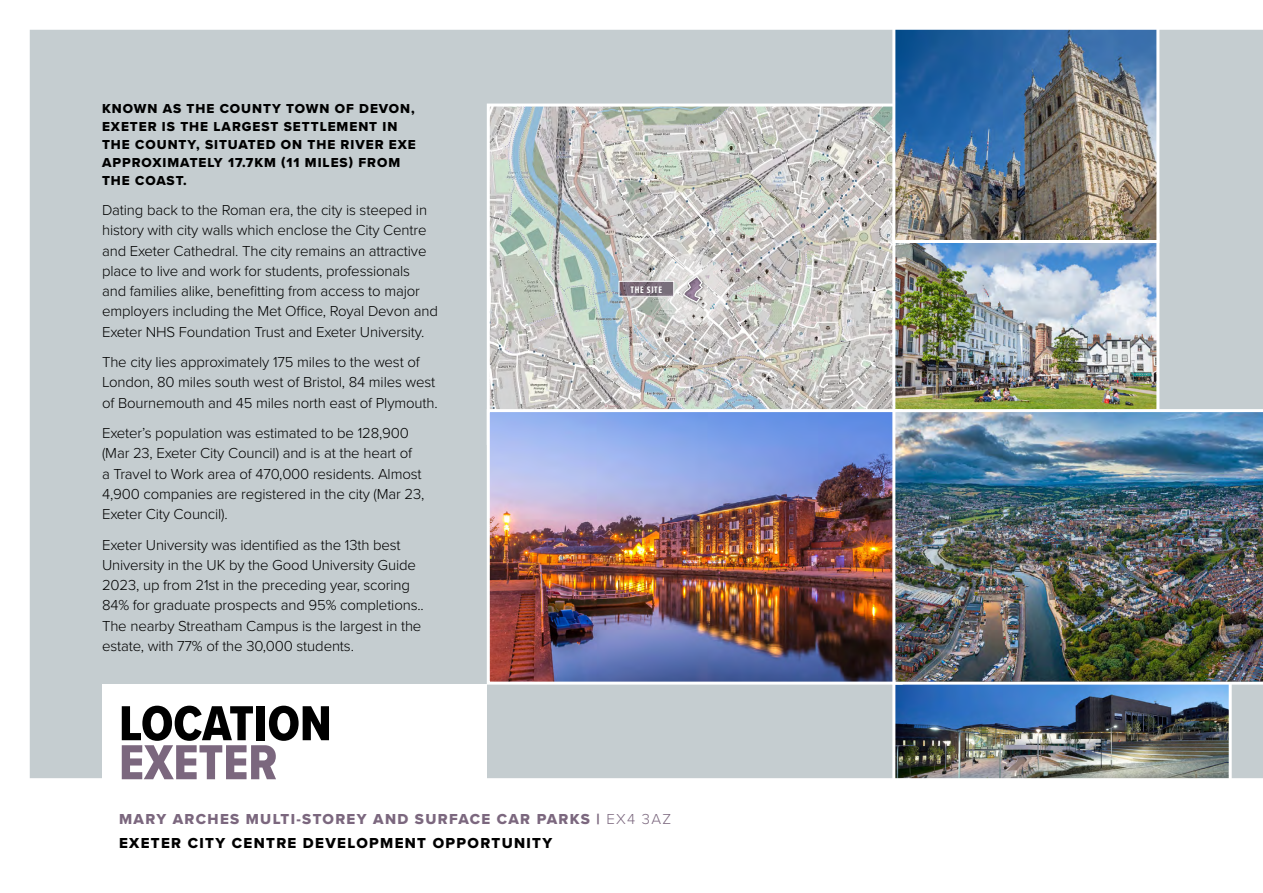
<style>
.page{position:relative;width:1263px;height:893px;background:#fff}
.page>*{position:absolute;margin:0;border:0;box-sizing:border-box;transform-origin:0 0}
.t1{font:51px "Proxima Nova Cond Extrabld";color:#000}
.t2{font:51px "Proxima Nova Cond Extrabld";color:#7b677e}
.t3{font:300 15px/20.2px "Proxima Nova";letter-spacing:-.01em;color:#000}
.t4{font:15px/24px "Proxima Nova Extrabld";letter-spacing:.09em;color:#7b677e}
.t5{font:13.5px/18px "Proxima Nova Extrabld";letter-spacing:.07em;color:#000}
.t6{font:700 9.75px "Proxima Nova Ex Cn";letter-spacing:.07em;color:#fff}
.s1{font-family:"Proxima Nova";font-weight:300}
.s2{color:#000}
</style>
<div class="page">
<img style="left:29px;top:29px;width:1234px;height:750px">
<div style="left:102px;top:723px;width:385px;height:170px;background:#fff"></div>
<p class="t5" style="left:102px;top:99px;width:315px">KNOWN AS THE COUNTY TOWN OF DEVON,<br>EXETER IS THE LARGEST SETTLEMENT IN<br>THE COUNTY, SITUATED ON THE RIVER EXE<br>APPROXIMATELY 17.7KM (11 MILES) FROM<br>THE COAST.</p>
<p class="t3" style="left:102px;top:199px;width:337px">Dating back to the Roman era, the city is steeped in history with city walls which enclose the City Centre and Exeter Cathedral. The city remains an attractive place to live and work for students, professionals and families alike, benefitting from access to major employers including the Met Office, Royal Devon and Exeter NHS Foundation Trust and Exeter University.</p>
<p class="t3" style="left:102px;top:351px;width:337px">The city lies approximately 175 miles to the west of<br>London, 80 miles south west of Bristol, 84 miles west of Bournemouth and 45 miles north east of Plymouth.</p>
<p class="t3" style="left:102px;top:422px;width:324px">Exeter’s population was estimated to be 128,900 (Mar 23, Exeter City Council) and is at the heart of<br>a Travel to Work area of 470,000 residents. Almost 4,900 companies are registered in the city (Mar 23, Exeter City Council).</p>
<p class="t3" style="left:102px;top:534px;width:323px">Exeter University was identified as the 13th best University in the UK by the Good University Guide 2023, up from 21st in the preceding year, scoring 84% for graduate prospects and 95% completions..<br>The nearby Streatham Campus is the largest in the estate, with 77% of the 30,000 students.</p>
<h1 class="t1" style="left:119px;top:686px;width:214px">LOCATION</h1>
<h1 class="t2" style="left:119px;top:725px;width:160px">EXETER</h1>
<p class="t6" style="left:630px;top:282px;width:33px">THE SITE</p>
<p class="t4" style="left:119px;top:806px;width:554px">MARY ARCHES MULTI-STOREY AND SURFACE CAR PARKS | <span class="s1">EX4 3AZ<br></span><span class="s2">EXETER CITY CENTRE DEVELOPMENT OPPORTUNITY</span></p>
</div>
